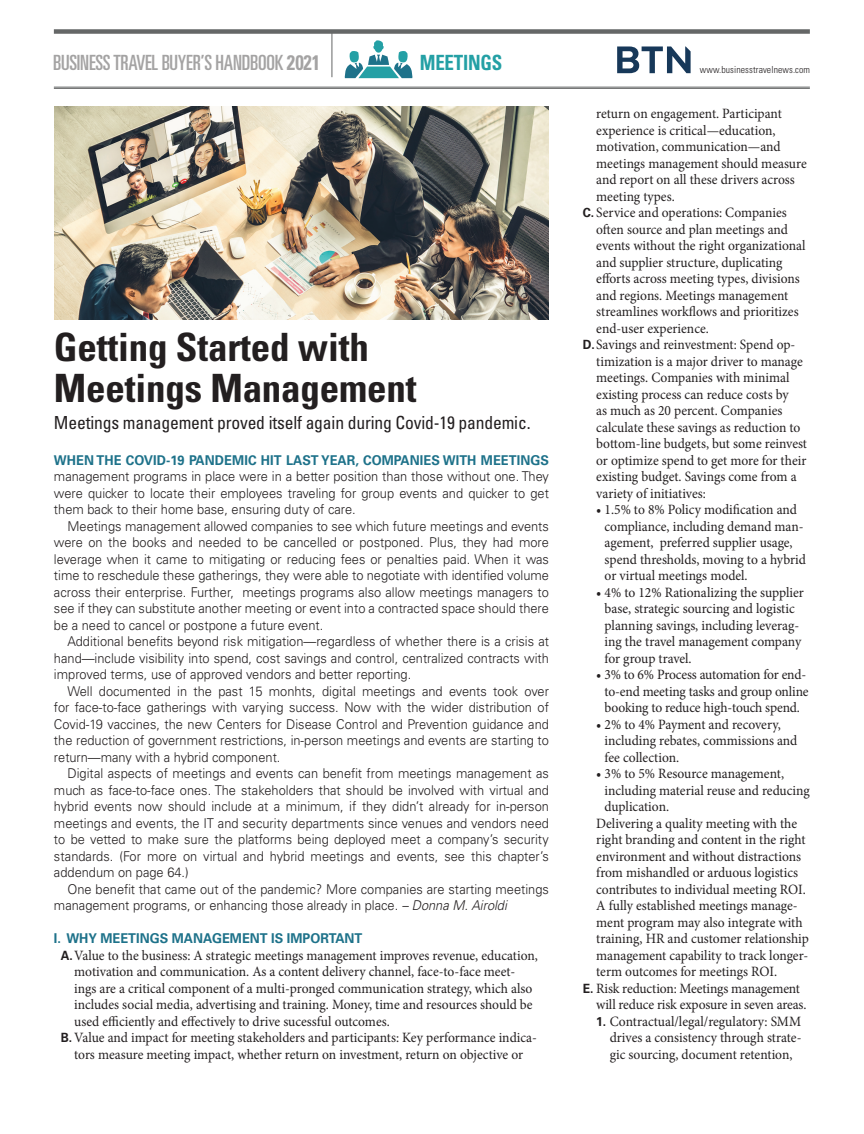
<style>
.page{position:relative;width:864px;height:1134px;background:#fff}
.page>*{position:absolute;margin:0;border:0;box-sizing:border-box;transform-origin:0 0}
.head{font:700 condensed 39px/40.5px "Univers LT Std";letter-spacing:-.005em;color:#231f20}
.t1{font:ultra-condensed 21px "Univers LT Std";letter-spacing:-.01em;color:#a4a3a3}
.t2{font:700 condensed 21px "Univers LT Std";letter-spacing:-.01em;color:#24a0a5;scale:.9 1}
.head-2{font:condensed 18px "Univers LT Std";letter-spacing:-.01em;color:#231f20}
.A_Outline{font:14.25px/16.5px "Minion Pro";letter-spacing:-.005em;color:#231f20;scale:.95 1}
._1_Outline{font:14.25px/16.5px "Minion Pro";color:#231f20;text-align:justify;scale:.95 1}
.FirstLineBold{font:300 13.5px/16.5px "Univers LT Std";color:#231f20;text-align:justify;scale:.95 1}
.I_Outline_Hed{font:700 13.5px "Univers LT Std";color:#1e728a;scale:.95 1}
.t3{font:300 condensed 9.75px "Univers LT Std";letter-spacing:.01em;color:#231f20}
.s1{font-weight:700;font-stretch:condensed}
.s2{font-weight:700;color:#1e728a}
.s3{font-style:italic}
.s4{font-family:"Univers LT Std";font-weight:700;font-size:12.75px}
</style>
<div class="page">
<svg style="left:344px;top:40px;width:69px;height:38px"></svg>
<hr style="left:332px;top:32px;width:1px;height:45px;background:#656767">
<div style="left:54px;top:29px;width:756px;height:5px;background:#656767"></div>
<hr style="left:54px;top:87px;width:756px;height:1px;background:#656767">
<hr style="left:54px;top:88px;width:756px;height:1px;background:#656767">
<svg style="left:617px;top:46px;width:74px;height:27px"></svg>
<img style="left:54px;top:106px;width:495px;height:214px">
<h2 class="t1" style="left:53px;top:51px;width:269px">BUSINESS TRAVEL BUYER’S HANDBOOK <span class="s1">2021</span></h2>
<h2 class="t2" style="left:420px;top:50px;width:93px">MEETINGS</h2>
<p class="t3" style="left:700px;top:64px;width:112px">www.businesstravelnews.com</p>
<p class="head" style="left:54px;top:327px;width:364px">Getting Started with<br>Meetings Management</p>
<p class="head-2" style="left:54px;top:411px;width:478px">Meetings management proved itself again during Covid-19 pandemic.</p>
<p class="FirstLineBold" style="left:54px;top:452px;width:523px"><span class="s2">WHEN THE COVID-19 PANDEMIC HIT LAST YEAR, COMPANIES WITH MEETINGS </span>management programs in place were in a better position than those without one. They were quicker to locate their employees traveling for group events and quicker to get them back to their home base, ensuring duty of care.</p>
<p class="FirstLineBold" style="left:54px;top:518px;width:523px;text-indent:14px">Meetings management allowed companies to see which future meetings and events were on the books and needed to be cancelled or postponed. Plus, they had more leverage when it came to mitigating or reducing fees or penalties paid. When it was time to reschedule these gatherings, they were able to negotiate with identified volume across their enterprise. Further, meetings programs also allow meetings managers to see if they can substitute another meeting or event into a contracted space should there be a need to cancel or postpone a future event.</p>
<p class="FirstLineBold" style="left:54px;top:633px;width:523px;text-indent:14px">Additional benefits beyond risk mitigation—regardless of whether there is a crisis at hand—include visibility into spend, cost savings and control, centralized contracts with improved terms, use of approved vendors and better reporting.</p>
<p class="FirstLineBold" style="left:54px;top:683px;width:523px;text-indent:14px">Well documented in the past 15 monhts, digital meetings and events took over for face-to-face gatherings with varying success. Now with the wider distribution of Covid-19 vaccines, the new Centers for Disease Control and Prevention guidance and the reduction of government restrictions, in-person meetings and events are starting to return—many with a hybrid component.</p>
<p class="FirstLineBold" style="left:54px;top:765px;width:523px;text-indent:14px">Digital aspects of meetings and events can benefit from meetings management as much as face-to-face ones. The stakeholders that should be involved with virtual and hybrid events now should include at a minimum, if they didn’t already for in-person meetings and events, the IT and security departments since venues and vendors need to be vetted to make sure the platforms being deployed meet a company’s security standards. (For more on virtual and hybrid meetings and events, see this chapter’s addendum on page 64.)</p>
<p class="FirstLineBold" style="left:54px;top:881px;width:523px;text-indent:14px">One benefit that came out of the pandemic? More companies are starting meetings management programs, or enhancing those already in place. <span class="s3">– Donna M. Airoldi</span></p>
<p class="I_Outline_Hed" style="left:54px;top:931px;width:326px">I. WHY MEETINGS MANAGEMENT IS IMPORTANT</p>
<p class="A_Outline" style="left:74px;top:947px;width:490px;text-indent:-14px"><span class="s4">A.</span>Value to the business: A strategic meetings management improves revenue, education, motivation and communication. As a content delivery channel, face-to-face meet&shy;ings are a critical component of a multi-pronged communication strategy, which also includes social media, advertising and training. Money, time and resources should be used efficiently and effectively to drive sucessful outcomes.</p>
<p class="A_Outline" style="left:61px;top:1030px;width:503px;text-align:center"><span class="s4">B.</span> Value and impact for meeting stakeholders and participants: Key performance indica&shy;tors measure meeting impact, whether return on investment, return on objective or</p>
<p class="A_Outline" style="left:596px;top:106px;width:223px">return on engagement. Participant experience is critical—education, motivation, communication—and meetings management should measure and report on all these drivers across meeting types.</p>
<p class="A_Outline" style="left:596px;top:205px;width:222px;text-indent:-14px"><span class="s4">C.</span> Service and operations: Companies often source and plan meetings and events without the right organizational and supplier structure, duplicating efforts across meeting types, divisions and regions. Meetings management streamlines workflows and prioritizes end-user experience.</p>
<p class="A_Outline" style="left:596px;top:337px;width:223px;text-indent:-14px"><span class="s4">D.</span>Savings and reinvestment: Spend op&shy;timization is a major driver to manage meetings. Companies with minimal existing process can reduce costs by<br>as much as 20 percent. Companies calculate these savings as reduction to bottom-line budgets, but some reinvest or optimize spend to get more for their existing budget. Savings come from a variety of initiatives:</p>
<p class="A_Outline" style="left:605px;top:502px;width:213px;text-indent:-8px">• 1.5% to 8% Policy modification and compliance, including demand man&shy;agement, preferred supplier usage, spend thresholds, moving to a hybrid or virtual meetings model.</p>
<p class="A_Outline" style="left:605px;top:584px;width:211px;text-indent:-8px">• 4% to 12% Rationalizing the supplier base, strategic sourcing and logistic planning savings, including leverag&shy;ing the travel management company for group travel.</p>
<p class="A_Outline" style="left:596px;top:667px;width:225px;text-align:center">• 3% to 6% Process automation for end&shy;to-end meeting tasks and group online booking to reduce high-touch spend.</p>
<p class="A_Outline" style="left:605px;top:716px;width:204px;text-indent:-8px">• 2% to 4% Payment and recovery, including rebates, commissions and fee collection.</p>
<p class="A_Outline" style="left:605px;top:766px;width:218px;text-indent:-8px">• 3% to 5% Resource management, including material reuse and reducing duplication.</p>
<p class="A_Outline" style="left:596px;top:815px;width:225px">Delivering a quality meeting with the right branding and content in the right environment and without distractions from mishandled or arduous logistics contributes to individual meeting ROI.<br>A fully established meetings manage&shy;ment program may also integrate with training, HR and customer relationship management capability to track longer&shy;term outcomes for meetings ROI.</p>
<p class="A_Outline" style="left:596px;top:980px;width:223px;text-indent:-14px"><span class="s4">E.</span> Risk reduction: Meetings management will reduce risk exposure in seven areas.</p>
<p class="_1_Outline" style="left:610px;top:1013px;width:203px;text-indent:-14px"><span class="s4">1.</span> Contractual/legal/regulatory: SMM drives a consistency through strate&shy;gic sourcing, document retention,</p>
</div>
